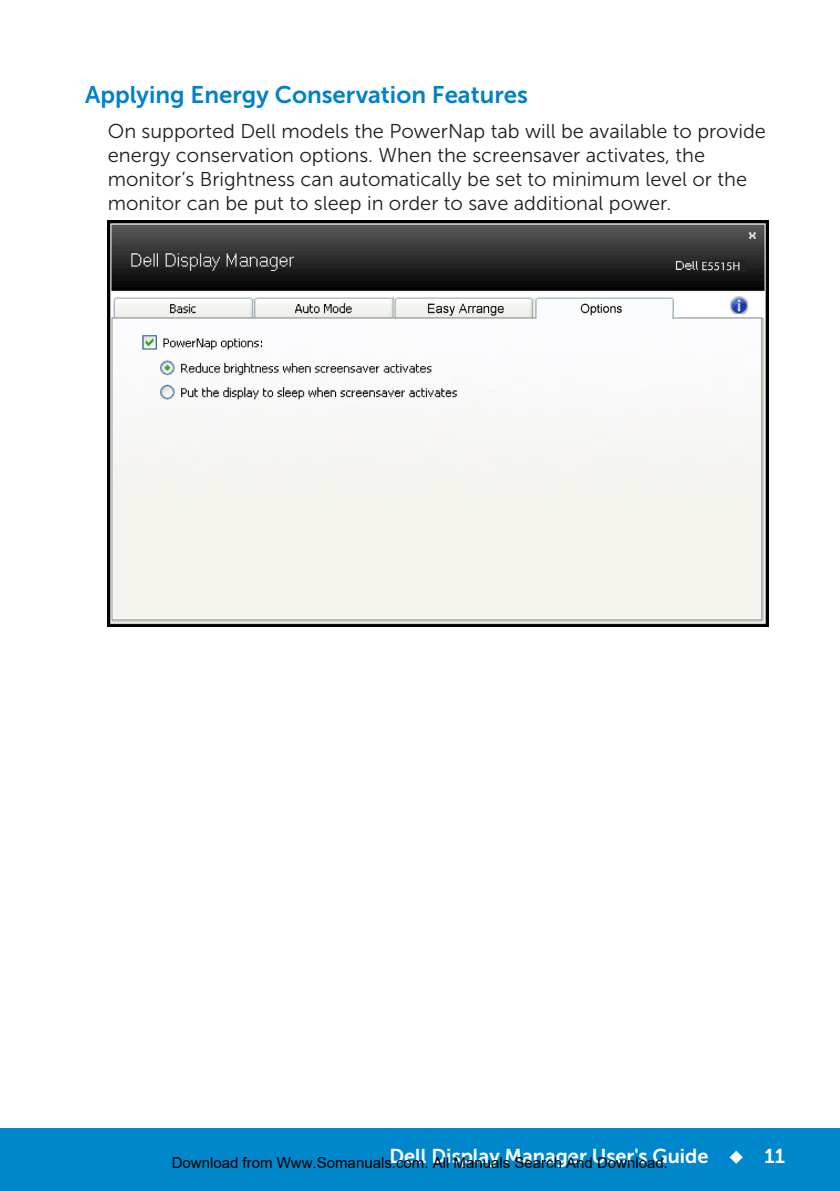
<style>
.page{position:relative;width:840px;height:1191px;background:#fff}
.page>*{position:absolute;margin:0;border:0;box-sizing:border-box;transform-origin:0 0}
.Head2{font:24px "Museo Sans For Dell 700";color:#0082c8}
.Paragraph{font:20px/24px "Museo Sans For Dell 300";color:#231f20}
.t1{font:20px "Museo Sans For Dell 700";color:#fff}
.t2{font:15px "Arial";color:#000}
</style>
<div class="page">
<div style="left:0;top:1128px;width:839px;height:63px;background:#0087cb"></div>
<img style="left:108px;top:220px;width:660px;height:406px">
<p class="Head2" style="left:85px;top:81px;width:444px">Applying Energy Conservation Features</p>
<p class="Paragraph" style="left:108px;top:120px;width:659px">On supported Dell models the PowerNap tab will be available to provide energy conservation options. When the screensaver activates, the monitor’s Brightness can automatically be set to minimum level or the monitor can be put to sleep in order to save additional power.</p>
<p class="t1" style="left:389px;top:1144px;width:397px">Dell Display Manager User's Guide ◆ 11</p>
<p class="t2" style="left:172px;top:1154px;width:497px">Download from Www.Somanuals.com. All Manuals Search And Download.</p>
</div>
